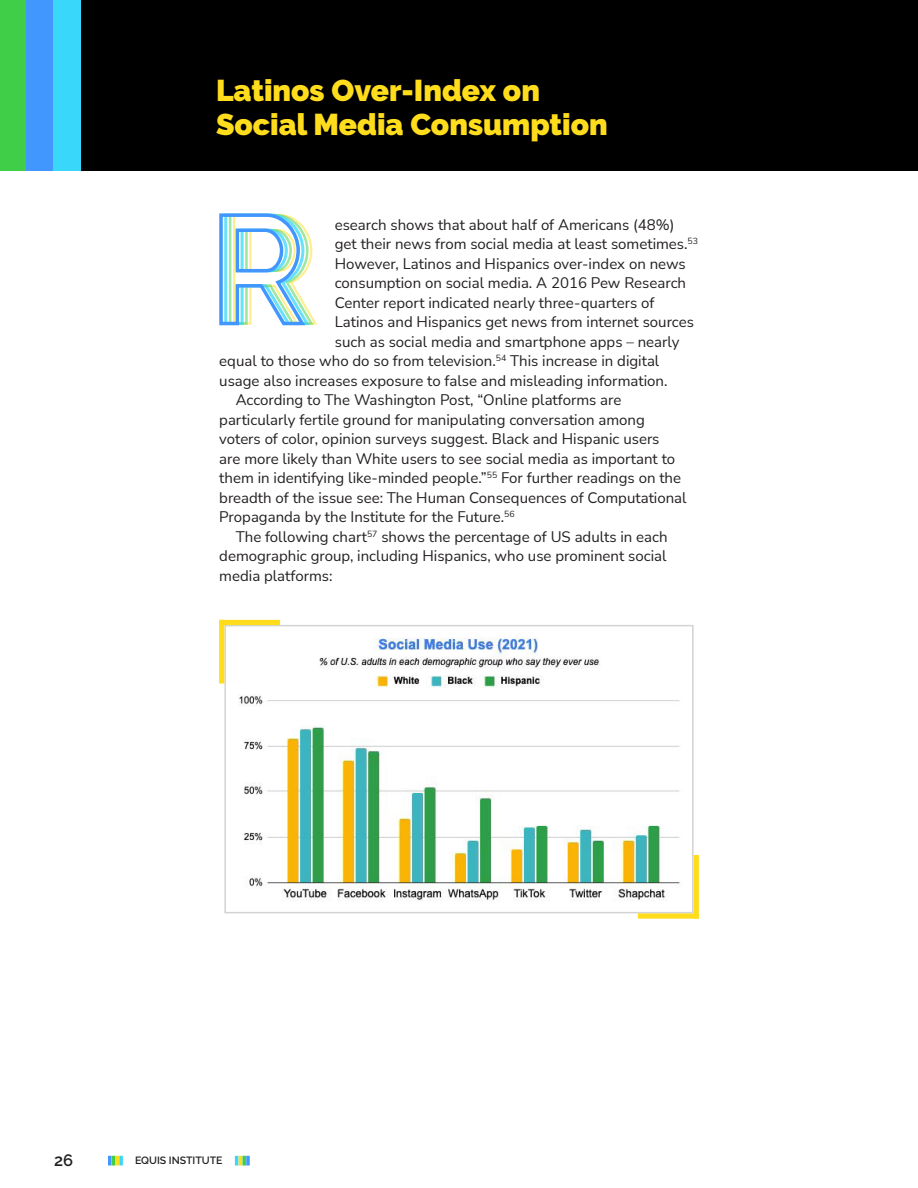
<style>
.page{position:relative;width:918px;height:1188px;background:#fff}
.page>*{position:absolute;margin:0;border:0;box-sizing:border-box;transform-origin:0 0}
.t1{font:900 30px/34.5px "Raleway";color:#ffdd1c}
.t2{font:600 16.5px "Raleway";color:#231f20}
.t3{font:15px "Nunito Sans";color:#231f20}
.t4{font:600 10.5px "Raleway";color:#231f20}
</style>
<div class="page">
<svg style="left:119px;top:1156px;width:4px;height:10px"></svg>
<svg style="left:112px;top:1156px;width:7px;height:10px"></svg>
<svg style="left:108px;top:1156px;width:4px;height:10px"></svg>
<svg style="left:235px;top:1156px;width:7px;height:10px"></svg>
<svg style="left:242px;top:1156px;width:4px;height:10px"></svg>
<svg style="left:246px;top:1156px;width:4px;height:10px"></svg>
<div style="left:0;top:0;width:918px;height:171px;background:#000"></div>
<img style="left:239px;top:637px;width:441px;height:264px">
<div style="left:224px;top:625px;width:470px;height:288px;border:2px solid #d1d3d4"></div>
<div style="left:219px;top:620px;width:5px;height:64px;background:#ffdd1c"></div>
<div style="left:219px;top:620px;width:61px;height:5px;background:#ffdd1c"></div>
<div style="left:694px;top:855px;width:5px;height:64px;background:#ffdd1c"></div>
<div style="left:638px;top:913px;width:61px;height:6px;background:#ffdd1c"></div>
<svg style="left:219px;top:213px;width:98px;height:113px"></svg>
<div style="left:0;top:0;width:26px;height:171px;background:#40ce48"></div>
<div style="left:27px;top:0;width:27px;height:171px;background:#4197fe"></div>
<div style="left:54px;top:0;width:27px;height:171px;background:#39d7fa"></div>
<h1 class="t1" style="left:216px;top:73px;width:393px">Latinos Over-Index on<br>Social Media Consumption</h1>
<p class="t3" style="left:335px;top:214px;width:341px">esearch shows that about half of Americans (48%)</p>
<p class="t3" style="left:335px;top:233px;width:365px">get their news from social media at least sometimes.<sup>53</sup></p>
<p class="t3" style="left:335px;top:253px;width:353px">However, Latinos and Hispanics over-index on news</p>
<p class="t3" style="left:335px;top:272px;width:353px">consumption on social media. A 2016 Pew Research</p>
<p class="t3" style="left:335px;top:292px;width:321px">Center report indicated nearly three-quarters of</p>
<p class="t3" style="left:335px;top:311px;width:361px">Latinos and Hispanics get news from internet sources</p>
<p class="t3" style="left:335px;top:331px;width:346px">such as social media and smartphone apps – nearly</p>
<p class="t3" style="left:219px;top:350px;width:442px">equal to those who do so from television.<sup>54</sup> This increase in digital</p>
<p class="t3" style="left:219px;top:370px;width:450px">usage also increases exposure to false and misleading information.</p>
<p class="t3" style="left:236px;top:389px;width:387px">According to The Washington Post, “Online platforms are</p>
<p class="t3" style="left:219px;top:409px;width:427px">particularly fertile ground for manipulating conversation among</p>
<p class="t3" style="left:219px;top:428px;width:442px">voters of color, opinion surveys suggest. Black and Hispanic users</p>
<p class="t3" style="left:219px;top:448px;width:457px">are more likely than White users to see social media as important to</p>
<p class="t3" style="left:219px;top:467px;width:463px">them in identifying like-minded people.”<sup>55</sup> For further readings on the</p>
<p class="t3" style="left:219px;top:487px;width:469px">breadth of the issue see: The Human Consequences of Computational</p>
<p class="t3" style="left:219px;top:506px;width:297px">Propaganda by the Institute for the Future.<sup>56</sup></p>
<p class="t3" style="left:236px;top:526px;width:433px">The following chart<sup>57</sup> shows the percentage of US adults in each</p>
<p class="t3" style="left:219px;top:545px;width:449px">demographic group, including Hispanics, who use prominent social</p>
<p class="t3" style="left:219px;top:565px;width:115px">media platforms:</p>
<p class="t2" style="left:54px;top:1150px;width:21px">26</p>
<p class="t4" style="left:135px;top:1154px;width:89px">EQUIS INSTITUTE</p>
</div>
